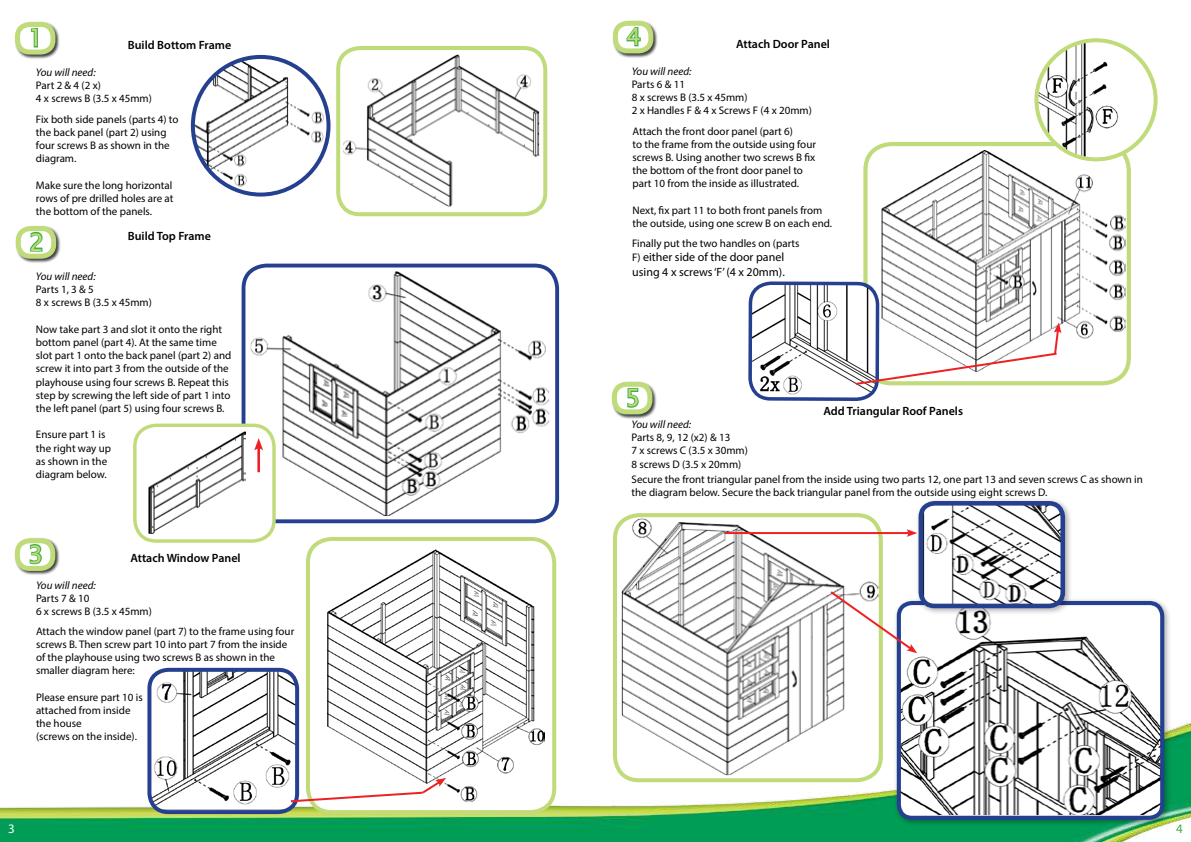
<style>
.page{position:relative;width:1191px;height:842px;background:#fff}
.page>*{position:absolute;margin:0;border:0;box-sizing:border-box;transform-origin:0 0}
.t1{font:24px "Lucida Sans";color:#c0db79}
.t2{font:13px "Myriad Pro";color:#fff}
.t3{font:13px "Myriad Pro";color:#41ad49}
.t4{font:600 12px "Myriad Pro";color:#000}
.t5{font:12px/14.4px "Myriad Pro";color:#000}
.t6{font:11px/13.2px "Myriad Pro";color:#000}
.t7{font:italic 11px "Myriad Pro";color:#000}
.s1{font-size:11px}
</style>
<div class="page">
<img style="left:0;top:35px;width:1191px;height:807px">
<div style="left:865px;top:144px;width:263px;height:239px;background:#fff;border-radius:26px"></div>
<img style="left:881px;top:150px;width:244px;height:222px">
<div style="left:863px;top:142px;width:267px;height:243px;border:4px solid #c0db79;border-radius:26px"></div>
<div style="left:612px;top:20px;width:45px;height:38px;background:#000;opacity:.75"></div>
<div style="left:615px;top:23px;width:36px;height:28px;background:#fff;border-radius:12px"></div>
<svg style="left:626px;top:27px;width:15px;height:20px"></svg>
<div style="left:613px;top:21px;width:40px;height:32px;border:5px solid #c0db79;border-radius:12px"></div>
<svg style="left:746px;top:280px;width:315px;height:123px"></svg>
<div style="left:615px;top:515px;width:265px;height:265px;background:#fff;border-radius:24px"></div>
<img style="left:622px;top:518px;width:256px;height:257px">
<div style="left:613px;top:513px;width:270px;height:269px;border:4px solid #c0db79;border-radius:24px"></div>
<div style="left:611px;top:381px;width:45px;height:38px;background:#000;opacity:.75"></div>
<div style="left:614px;top:384px;width:36px;height:28px;background:#fff;border-radius:12px"></div>
<svg style="left:627px;top:388px;width:12px;height:20px"></svg>
<div style="left:612px;top:382px;width:40px;height:32px;border:5px solid #c0db79;border-radius:12px"></div>
<div style="left:893px;top:598px;width:278px;height:229px;background:#000;opacity:.32"></div>
<img style="left:901px;top:603px;width:261px;height:212px">
<div style="left:896px;top:601px;width:268px;height:219px;border:4px solid #25408f;border-radius:13px"></div>
<div style="left:915px;top:498px;width:157px;height:118px;background:#000;opacity:.32"></div>
<img style="left:921px;top:503px;width:141px;height:103px">
<div style="left:918px;top:501px;width:147px;height:107px;border:5px solid #25408f;border-radius:14px"></div>
<hr style="left:724px;top:532px;width:186px;height:2px;background:#ed2124">
<svg style="left:906px;top:529px;width:11px;height:8px"></svg>
<svg style="left:828px;top:589px;width:89px;height:64px"></svg>
<img style="left:1036px;top:40px;width:119px;height:119px;border-radius:60px">
<div style="left:1034px;top:38px;width:123px;height:123px;border:4px solid #c0db79;border-radius:50%"></div>
<div style="left:14px;top:21px;width:45px;height:38px;background:#000;opacity:.75"></div>
<div style="left:18px;top:24px;width:35px;height:28px;background:#fff;border-radius:12px"></div>
<svg style="left:30px;top:28px;width:8px;height:20px"></svg>
<div style="left:15px;top:22px;width:40px;height:33px;border:5px solid #c0db79;border-radius:12px"></div>
<div style="left:338px;top:48px;width:207px;height:166px;background:#fff;border-radius:22px"></div>
<img style="left:343px;top:55px;width:196px;height:151px">
<div style="left:336px;top:46px;width:211px;height:170px;border:4px solid #c0db79;border-radius:22px"></div>
<div style="left:243px;top:266px;width:314px;height:255px;background:#fff;border-radius:23px"></div>
<img style="left:250px;top:271px;width:299px;height:245px">
<div style="left:242px;top:264px;width:317px;height:259px;border:4px solid #25408f;border-radius:23px"></div>
<div style="left:15px;top:226px;width:45px;height:38px;background:#000;opacity:.75"></div>
<div style="left:18px;top:229px;width:36px;height:27px;background:#fff;border-radius:12px"></div>
<svg style="left:30px;top:232px;width:13px;height:20px"></svg>
<div style="left:16px;top:226px;width:40px;height:33px;border:5px solid #c0db79;border-radius:12px"></div>
<div style="left:14px;top:538px;width:45px;height:38px;background:#000;opacity:.75"></div>
<div style="left:17px;top:541px;width:36px;height:27px;background:#fff;border-radius:12px"></div>
<svg style="left:29px;top:544px;width:13px;height:21px"></svg>
<div style="left:15px;top:538px;width:40px;height:33px;border:5px solid #c0db79;border-radius:12px"></div>
<div style="left:308px;top:539px;width:246px;height:273px;background:#fff;border-radius:24px"></div>
<img style="left:327px;top:549px;width:217px;height:253px">
<div style="left:306px;top:537px;width:250px;height:277px;border:4px solid #c0db79;border-radius:24px"></div>
<div style="left:135px;top:425px;width:139px;height:116px;background:#fff;border-radius:21px"></div>
<div style="left:133px;top:424px;width:143px;height:119px;border:3px solid #c0db79;border-radius:21px"></div>
<img style="left:148px;top:432px;width:98px;height:101px">
<hr style="left:257px;top:446px;width:3px;height:26px;background:#ed2124">
<svg style="left:254px;top:438px;width:9px;height:13px"></svg>
<img style="left:149px;top:670px;width:148px;height:139px">
<div style="left:147px;top:668px;width:152px;height:146px;border:4px solid #25408f;border-radius:19px"></div>
<svg style="left:289px;top:778px;width:157px;height:25px"></svg>
<img style="left:193px;top:57px;width:135px;height:138px">
<div style="left:191px;top:55px;width:139px;height:142px;border:4px solid #25408f;border-radius:50%"></div>
<h1 class="t1" style="left:28px;top:24px;width:17px">1</h1>
<p class="t4" style="left:128px;top:38px;width:105px">Build Bottom Frame</p>
<p class="t7" style="left:36px;top:65px;width:61px">You will need:</p>
<p class="t6" style="left:36px;top:78px;width:117px">Part 2 &amp; 4 (2 x)<br>4 x screws B (3.5 x 45mm)</p>
<p class="t6" style="left:36px;top:112px;width:144px">Fix both side panels (parts 4) to the back panel (part 2) using four screws B as shown in the diagram.</p>
<p class="t6" style="left:36px;top:178px;width:139px;text-align:justify">Make sure the long horizontal rows of pre drilled holes are at the bottom of the panels.</p>
<h1 class="t1" style="left:29px;top:228px;width:17px">2</h1>
<p class="t4" style="left:128px;top:229px;width:84px">Build Top Frame</p>
<p class="t7" style="left:36px;top:269px;width:61px">You will need:</p>
<p class="t6" style="left:36px;top:283px;width:117px">Parts 1, 3 &amp; 5<br>8 x screws B (3.5 x 45mm)</p>
<p class="t6" style="left:36px;top:322px;width:197px">Now take part 3 and slot it onto the right bottom panel (part 4). At the same time slot part 1 onto the back panel (part 2) and screw it into part 3 from the outside of the playhouse using four screws B. Repeat this step by screwing the left side of part 1 into the left panel (part 5) using four screws B.</p>
<p class="t6" style="left:36px;top:428px;width:77px">Ensure part 1 is the right way up as shown in the diagram below.</p>
<h1 class="t1" style="left:28px;top:541px;width:17px">3</h1>
<p class="t4" style="left:130px;top:550px;width:112px">Attach Window Panel</p>
<p class="t7" style="left:36px;top:578px;width:61px">You will need:</p>
<p class="t6" style="left:36px;top:591px;width:117px">Parts 7 &amp; 10<br>6 x screws B (3.5 x 45mm)</p>
<p class="t6" style="left:36px;top:624px;width:260px">Attach the window panel (part 7) to the frame using four screws B. Then screw part 10 into part 7 from the inside of the playhouse using two screws B as shown in the smaller diagram here:</p>
<p class="t6" style="left:36px;top:690px;width:108px">Please ensure part 10 is attached from inside the house<br>(screws on the inside).</p>
<h1 class="t1" style="left:626px;top:23px;width:17px">4</h1>
<p class="t4" style="left:736px;top:37px;width:95px">Attach Door Panel</p>
<p class="t7" style="left:631px;top:64px;width:61px">You will need:</p>
<p class="t6" style="left:631px;top:77px;width:182px">Parts 6 &amp; 11<br>8 x screws B (3.5 x 45mm)<br>2 x Handles F &amp; 4 x Screws F (4 x 20mm)</p>
<p class="t6" style="left:632px;top:124px;width:185px">Attach the front door panel (part 6)<br>to the frame from the outside using four screws B. Using another two screws B fix the bottom of the front door panel to part 10 from the inside as illustrated.</p>
<p class="t6" style="left:632px;top:203px;width:201px">Next, fix part 11 to both front panels from the outside, using one screw B on each end.</p>
<p class="t6" style="left:632px;top:236px;width:169px">Finally put the two handles on (parts</p>
<p class="t5" style="left:632px;top:250px;width:154px"><span class="s1">F)</span> either side of the door panel using 4 x screws ‘F’ (4 x 20mm).</p>
<h1 class="t1" style="left:625px;top:384px;width:17px">5</h1>
<p class="t4" style="left:823px;top:403px;width:141px">Add Triangular Roof Panels</p>
<p class="t7" style="left:631px;top:418px;width:61px">You will need:</p>
<p class="t6" style="left:631px;top:431px;width:118px">Parts 8, 9, 12 (x2) &amp; 13<br>7 x screws C (3.5 x 30mm)<br>8 screws D (3.5 x 20mm)</p>
<p class="t6" style="left:631px;top:472px;width:513px">Secure the front triangular panel from the inside using two parts 12, one part 13 and seven screws C as shown in the diagram below. Secure the back triangular panel from the outside using eight screws D.</p>
<p class="t2" style="left:8px;top:820px;width:8px">3</p>
<p class="t3" style="left:1176px;top:820px;width:8px">4</p>
</div>
